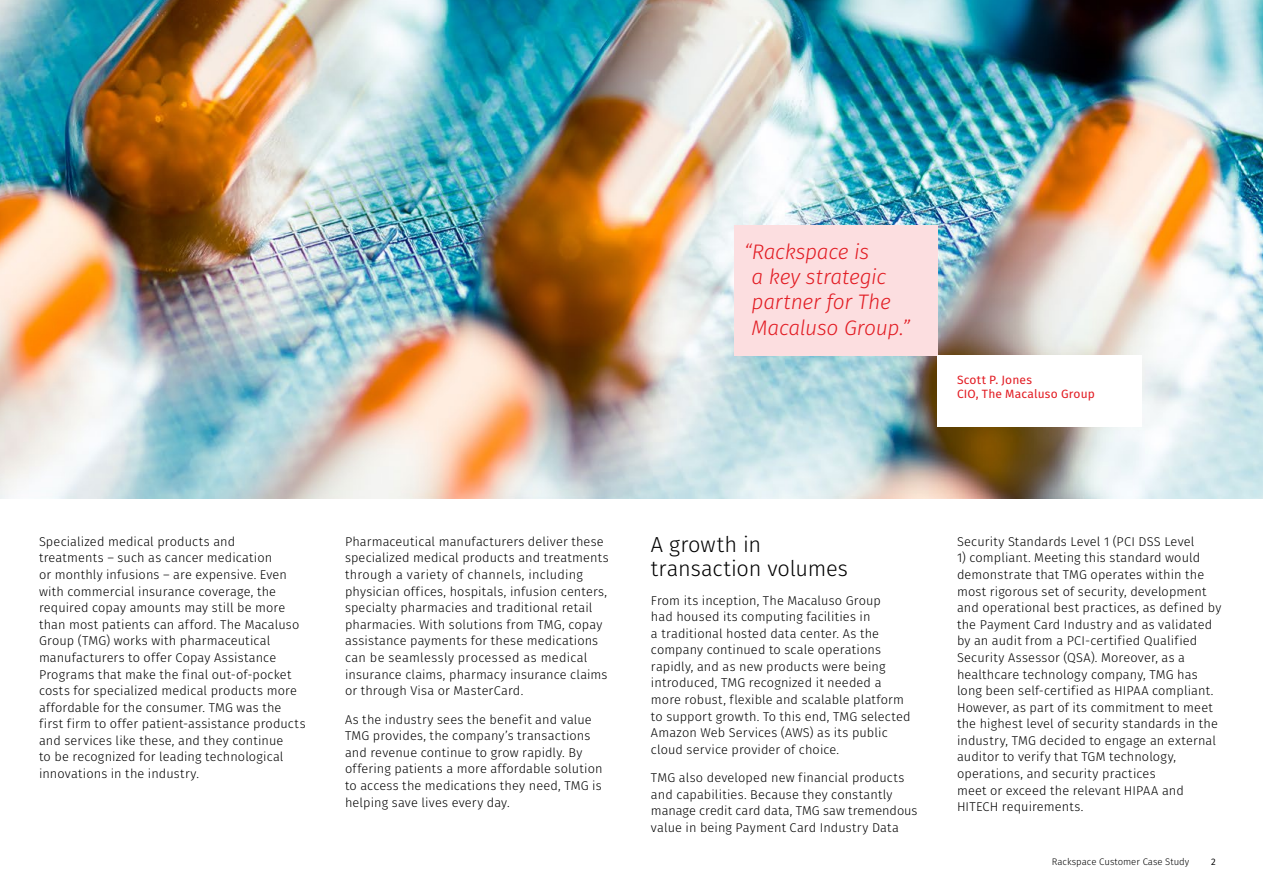
<style>
.page{position:relative;width:1263px;height:893px;background:#fff}
.page>*{position:absolute;margin:0;border:0;box-sizing:border-box;transform-origin:0 0}
.t1{font:300 21.75px/23.9px "Fira Sans";letter-spacing:-.005em;color:#000}
.t2{font:italic 300 21px/25.2px "Fira Sans";letter-spacing:-.015em;color:#e21c23}
.t3{font:300 12.75px/16.6px "Fira Sans";letter-spacing:.01em;color:#000}
.t4{font:12px/14.4px "Fira Sans";letter-spacing:.015em;color:#e21c23}
.t5{font:300 9.6px "Fira Sans";color:#000}
.t6{font:9.45px "Fira Sans";color:#000}
</style>
<div class="page">
<img style="left:0;top:0;width:1263px;height:498px">
<div style="left:733px;top:225px;width:204px;height:131px;background:#fcdee0"></div>
<div style="left:937px;top:356px;width:204px;height:71px;background:#fff"></div>
<h2 class="t2" style="left:751px;top:239px;width:160px;text-indent:-7px">“Rackspace is<br>a key strategic partner for The<br>Macaluso Group.”</h2>
<p class="t4" style="left:957px;top:372px;width:139px">Scott P. Jones<br>CIO, The Macaluso Group</p>
<p class="t3" style="left:39px;top:533px;width:268px">Specialized medical products and<br>treatments – such as cancer medication<br>or monthly infusions – are expensive. Even with commercial insurance coverage, the required copay amounts may still be more than most patients can afford. The Macaluso Group (TMG) works with pharmaceutical manufacturers to offer Copay Assistance Programs that make the final out-of-pocket costs for specialized medical products more affordable for the consumer. TMG was the first firm to offer patient-assistance products and services like these, and they continue<br>to be recognized for leading technological innovations in the industry.</p>
<p class="t3" style="left:345px;top:533px;width:265px">Pharmaceutical manufacturers deliver these specialized medical products and treatments through a variety of channels, including physician offices, hospitals, infusion centers, specialty pharmacies and traditional retail pharmacies. With solutions from TMG, copay assistance payments for these medications can be seamlessly processed as medical insurance claims, pharmacy insurance claims or through Visa or MasterCard.</p>
<p class="t3" style="left:345px;top:711px;width:259px">As the industry sees the benefit and value TMG provides, the company’s transactions and revenue continue to grow rapidly. By offering patients a more affordable solution to access the medications they need, TMG is helping save lives every day.</p>
<h1 class="t1" style="left:651px;top:532px;width:198px">A growth in transaction volumes</h1>
<p class="t3" style="left:651px;top:592px;width:261px">From its inception, The Macaluso Group<br>had housed its computing facilities in<br>a traditional hosted data center. As the company continued to scale operations rapidly, and as new products were being introduced, TMG recognized it needed a more robust, flexible and scalable platform to support growth. To this end, TMG selected Amazon Web Services (AWS) as its public cloud service provider of choice.</p>
<p class="t3" style="left:651px;top:770px;width:268px">TMG also developed new financial products and capabilities. Because they constantly manage credit card data, TMG saw tremendous value in being Payment Card Industry Data</p>
<p class="t3" style="left:957px;top:533px;width:239px">Security Standards Level 1 (PCI DSS Level</p>
<p class="t3" style="left:957px;top:550px;width:266px">1) compliant. Meeting this standard would demonstrate that TMG operates within the most rigorous set of security, development and operational best practices, as defined by the Payment Card Industry and as validated by an audit from a PCI-certified Qualified Security Assessor (QSA). Moreover, as a healthcare technology company, TMG has long been self-certified as HIPAA compliant.<br>However, as part of its commitment to meet the highest level of security standards in the industry, TMG decided to engage an external auditor to verify that TGM technology, operations, and security practices<br>meet or exceed the relevant HIPAA and HITECH requirements.</p>
<p class="t5" style="left:1052px;top:855px;width:139px">Rackspace Customer Case Study</p>
<p class="t6" style="left:1211px;top:855px;width:6px">2</p>
</div>
